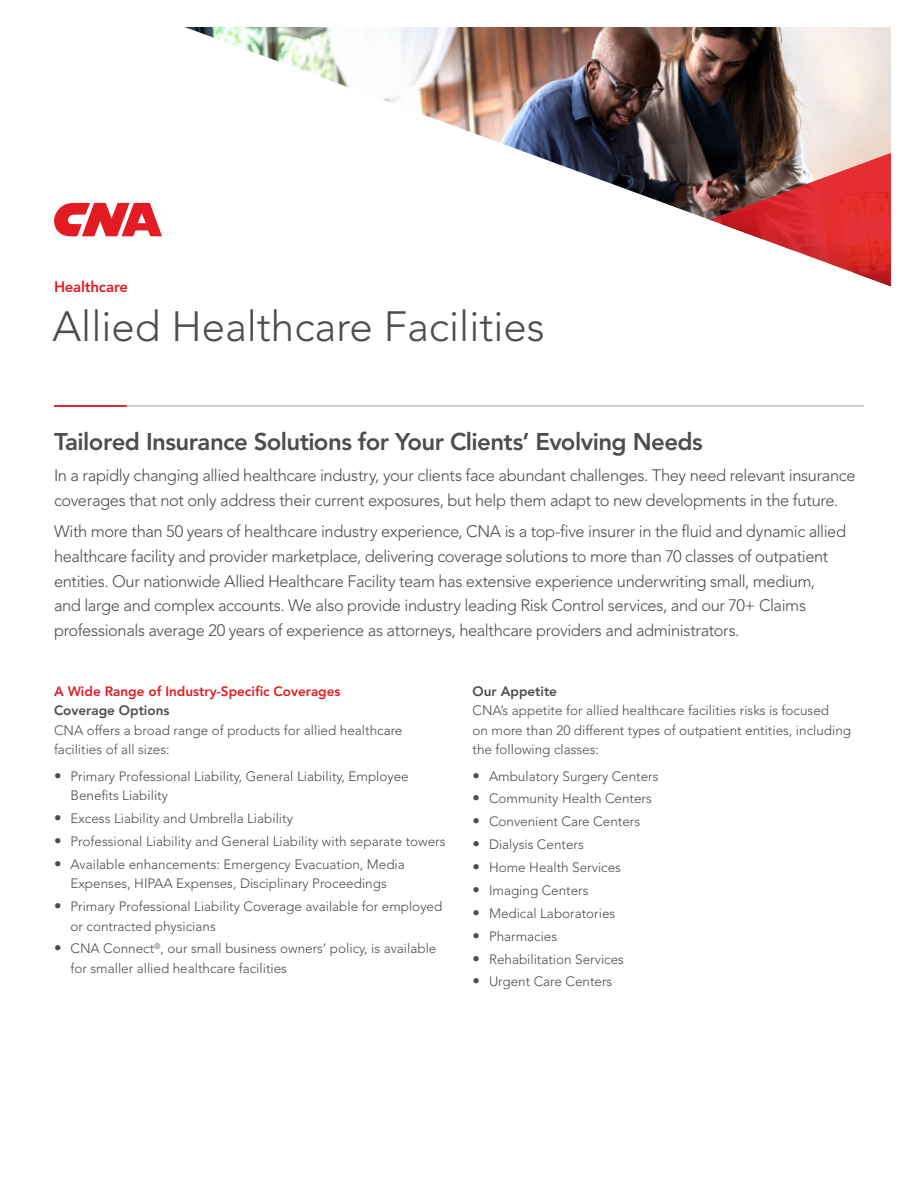
<style>
.page{position:relative;width:918px;height:1188px;background:#fff}
.page>*{position:absolute;margin:0;border:0;box-sizing:border-box;transform-origin:0 0}
.t1{font:300 42px "Avenir LT Std";color:#4d4d4f}
.t2{font:800 24px "Avenir LT Std";letter-spacing:-.025em;color:#4d4d4f}
.t3{font:300 16.5px/24.6px "Avenir LT Std";letter-spacing:-.025em;color:#4d4d4f}
.t4{font:800 15px "Avenir LT Std";letter-spacing:-.015em;color:#e31b23}
.t5{font:300 13.5px/19.5px "Avenir LT Std";color:#4d4d4f}
.t6{font:800 13.5px "Avenir LT Std";color:#e31b23}
.t7{font:800 13.5px "Avenir LT Std";color:#4d4d4f}
.s1{font-weight:800;font-size:15px}
</style>
<div class="page">
<img style="left:185px;top:27px;width:706px;height:193px">
<svg style="left:710px;top:153px;width:181px;height:133px"></svg>
<svg style="left:54px;top:203px;width:108px;height:33px"></svg>
<hr style="left:54px;top:406px;width:810px;height:1px;background:#9fa1a4">
<hr style="left:54px;top:405px;width:73px;height:2px;background:#e31b23">
<p class="t4" style="left:54px;top:278px;width:76px">Healthcare</p>
<h1 class="t1" style="left:52px;top:302px;width:494px">Allied Healthcare Facilities</h1>
<h2 class="t2" style="left:54px;top:428px;width:650px">Tailored Insurance Solutions for Your Clients’ Evolving Needs</h2>
<p class="t3" style="left:54px;top:464px;width:803px">In a rapidly changing allied healthcare industry, your clients face abundant challenges. They need relevant insurance coverages that not only address their current exposures, but help them adapt to new developments in the future.</p>
<p class="t3" style="left:54px;top:520px;width:794px">With more than 50 years of healthcare industry experience, CNA is a top-five insurer in the fluid and dynamic allied healthcare facility and provider marketplace, delivering coverage solutions to more than 70 classes of outpatient entities. Our nationwide Allied Healthcare Facility team has extensive experience underwriting small, medium, and large and complex accounts. We also provide industry leading Risk Control services, and our 70+ Claims professionals average 20 years of experience as attorneys, healthcare providers and administrators.</p>
<p class="t6" style="left:54px;top:683px;width:288px">A Wide Range of Industry-Specific Coverages</p>
<p class="t7" style="left:54px;top:703px;width:117px">Coverage Options</p>
<p class="t5" style="left:54px;top:720px;width:350px">CNA offers a broad range of products for allied healthcare facilities of all sizes:</p>
<p class="t5" style="left:70px;top:766px;width:340px;text-indent:-16px"><span class="s1">•</span> Primary Professional Liability, General Liability, Employee<br>Benefits Liability</p>
<p class="t5" style="left:54px;top:809px;width:240px"><span class="s1">•</span> Excess Liability and Umbrella Liability</p>
<p class="t5" style="left:54px;top:831px;width:393px"><span class="s1">•</span> Professional Liability and General Liability with separate towers</p>
<p class="t5" style="left:54px;top:854px;width:352px;text-align:center"><span class="s1">•</span> Available enhancements: Emergency Evacuation, Media<br>Expenses, HIPAA Expenses, Disciplinary Proceedings</p>
<p class="t5" style="left:70px;top:897px;width:373px;text-indent:-16px"><span class="s1">•</span> Primary Professional Liability Coverage available for employed or contracted physicians</p>
<p class="t5" style="left:71px;top:939px;width:367px;text-indent:-17px"><span class="s1">•</span> CNA Connect<sup>®</sup>, our small business owners’ policy, is available for smaller allied healthcare facilities</p>
<p class="t7" style="left:473px;top:683px;width:86px">Our Appetite</p>
<p class="t5" style="left:473px;top:701px;width:380px">CNA’s appetite for allied healthcare facilities risks is focused<br>on more than 20 different types of outpatient entities, including the following classes:</p>
<p class="t5" style="left:472px;top:766px;width:188px"><span class="s1">•</span> Ambulatory Surgery Centers</p>
<p class="t5" style="left:472px;top:789px;width:181px"><span class="s1">•</span> Community Health Centers</p>
<p class="t5" style="left:472px;top:812px;width:169px"><span class="s1">•</span> Convenient Care Centers</p>
<p class="t5" style="left:472px;top:835px;width:113px"><span class="s1">•</span> Dialysis Centers</p>
<p class="t5" style="left:472px;top:858px;width:150px"><span class="s1">•</span> Home Health Services</p>
<p class="t5" style="left:472px;top:881px;width:118px"><span class="s1">•</span> Imaging Centers</p>
<p class="t5" style="left:472px;top:903px;width:144px"><span class="s1">•</span> Medical Laboratories</p>
<p class="t5" style="left:472px;top:926px;width:86px"><span class="s1">•</span> Pharmacies</p>
<p class="t5" style="left:472px;top:949px;width:153px"><span class="s1">•</span> Rehabilitation Services</p>
<p class="t5" style="left:472px;top:972px;width:141px"><span class="s1">•</span> Urgent Care Centers</p>
</div>
